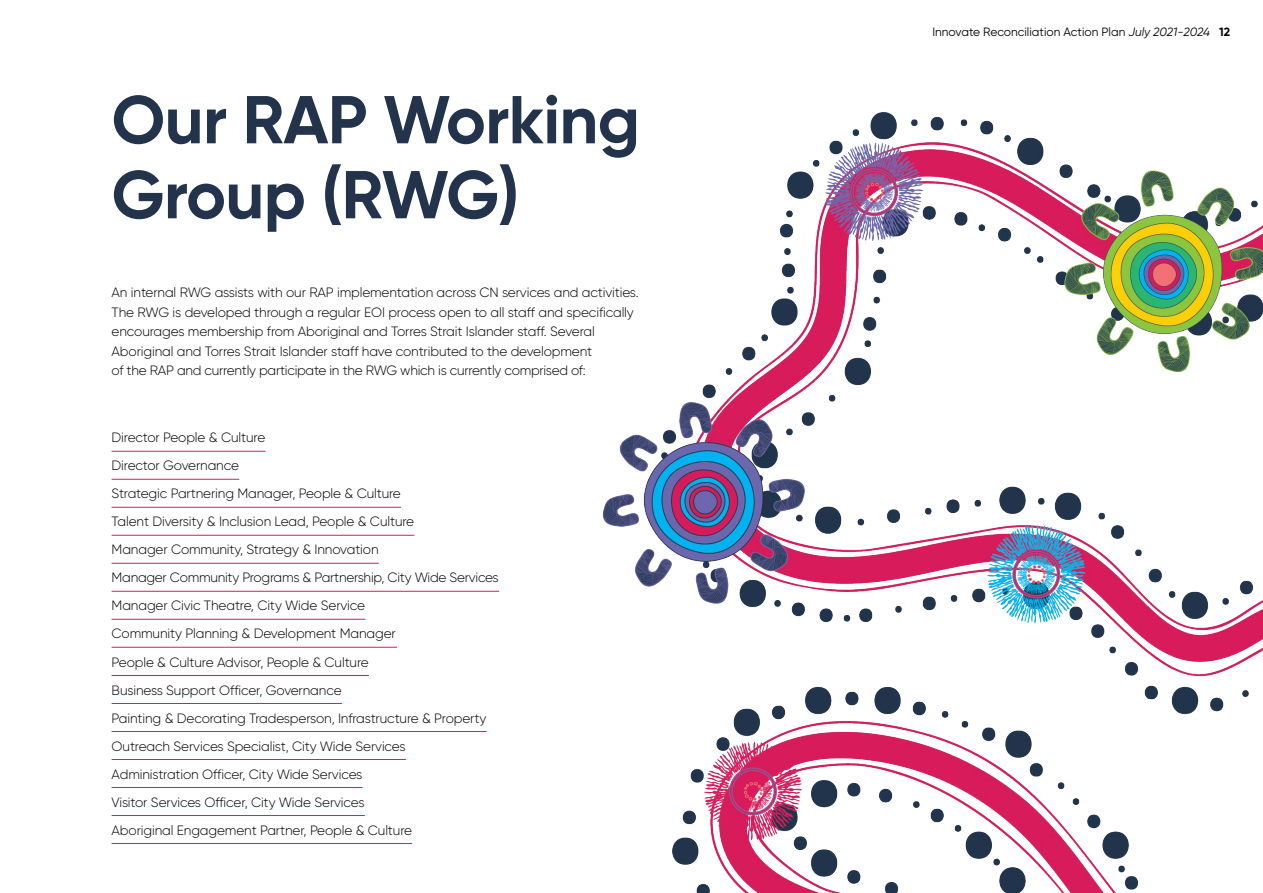
<style>
.page{position:relative;width:1263px;height:893px;background:#fff}
.page>*{position:absolute;margin:0;border:0;box-sizing:border-box;transform-origin:0 0}
.t1{font:700 67.5px/75px "Gilroy";letter-spacing:-.01em;color:#22334b}
.t2{font:300 13.5px/28px "Gilroy";letter-spacing:-.01em;color:#000}
.t3{font:12px "Gilroy";color:#000}
.s1{font-style:italic}
.s2{font-weight:700}
</style>
<div class="page">
<hr style="left:112px;top:451px;width:153px;height:1px;background:#da1c5c">
<hr style="left:112px;top:479px;width:127px;height:1px;background:#da1c5c">
<hr style="left:112px;top:507px;width:289px;height:1px;background:#da1c5c">
<hr style="left:112px;top:535px;width:302px;height:1px;background:#da1c5c">
<hr style="left:112px;top:563px;width:267px;height:1px;background:#da1c5c">
<hr style="left:112px;top:591px;width:387px;height:1px;background:#da1c5c">
<hr style="left:112px;top:619px;width:253px;height:1px;background:#da1c5c">
<hr style="left:112px;top:675px;width:257px;height:1px;background:#da1c5c">
<hr style="left:112px;top:703px;width:230px;height:1px;background:#da1c5c">
<hr style="left:112px;top:731px;width:375px;height:1px;background:#da1c5c">
<hr style="left:112px;top:759px;width:294px;height:1px;background:#da1c5c">
<hr style="left:112px;top:787px;width:251px;height:1px;background:#da1c5c">
<hr style="left:112px;top:815px;width:253px;height:1px;background:#da1c5c">
<hr style="left:112px;top:843px;width:300px;height:1px;background:#da1c5c">
<img style="left:602px;top:112px;width:661px;height:781px">
<hr style="left:112px;top:647px;width:285px;height:1px;background:#da1c5c">
<h1 class="t1" style="left:112px;top:82px;width:530px">Our RAP Working<br>Group (RWG)</h1>
<p class="t2" style="left:112px;top:283px;width:529px;line-height:19.5px">An internal RWG assists with our RAP implementation across CN services and activities.<br>The RWG is developed through a regular EOI process open to all staff and specifically encourages membership from Aboriginal and Torres Strait Islander staff. Several Aboriginal and Torres Strait Islander staff have contributed to the development<br>of the RAP and currently participate in the RWG which is currently comprised of:</p>
<p class="t2" style="left:112px;top:423px;width:389px">Director People &amp; Culture<br>Director Governance<br>Strategic Partnering Manager, People &amp; Culture<br>Talent Diversity &amp; Inclusion Lead, People &amp; Culture<br>Manager Community, Strategy &amp; Innovation<br>Manager Community Programs &amp; Partnership, City Wide Services Manager Civic Theatre, City Wide Service<br>Community Planning &amp; Development Manager<br>People &amp; Culture Advisor, People &amp; Culture<br>Business Support Officer, Governance<br>Painting &amp; Decorating Tradesperson, Infrastructure &amp; Property Outreach Services Specialist, City Wide Services<br>Administration Officer, City Wide Services<br>Visitor Services Officer, City Wide Services<br>Aboriginal Engagement Partner, People &amp; Culture</p>
<p class="t3" style="left:932px;top:24px;width:299px">Innovate Reconciliation Action Plan <span class="s1">July 2021-2024</span> <span class="s2">12</span></p>
</div>
